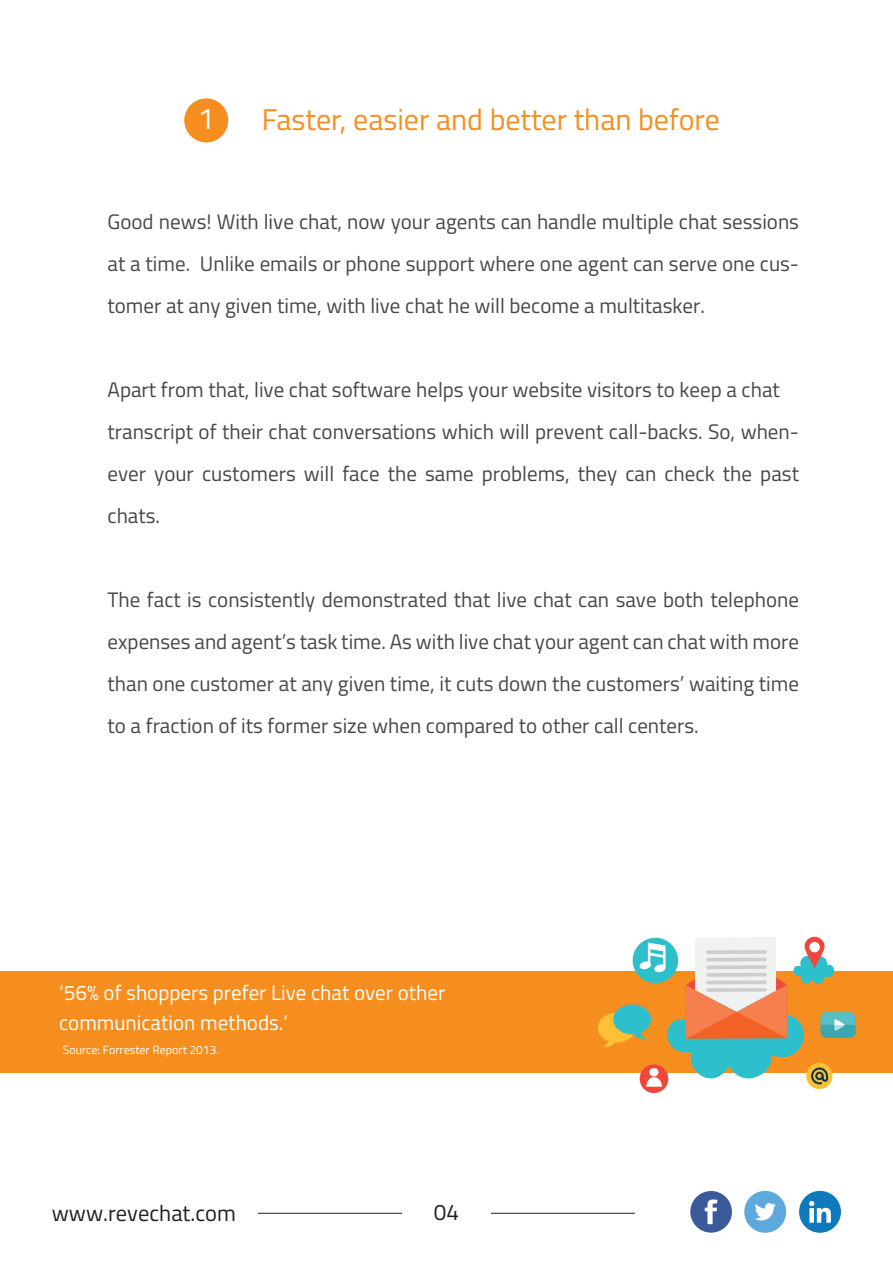
<style>
.page{position:relative;width:893px;height:1263px;background:#fff}
.page>*{position:absolute;margin:0;border:0;box-sizing:border-box;transform-origin:0 0}
.t1{font:30px "Titillium";color:#f58e1e}
.t2{font:30px "Titillium";color:#fff}
.t3{font:22.5px "Titillium";color:#231f20}
.t4{font:21px/42px "Titillium";color:#464748;text-align:justify}
.t5{font:21px/30px "Titillium";color:#fff}
.t6{font:12px "Titillium";color:#fff}
</style>
<div class="page">
<div style="left:184px;top:98px;width:44px;height:44px;background:#f58e1e;border-radius:50%"></div>
<div style="left:0;top:971px;width:893px;height:102px;background:#f58e1e"></div>
<div style="left:640px;top:1064px;width:28px;height:29px;background:#ef473d;border-radius:50%"></div>
<div style="left:806px;top:1063px;width:26px;height:26px;background:#fec135;border-radius:50%"></div>
<svg style="left:598px;top:937px;width:257px;height:150px"></svg>
<div style="left:690px;top:1191px;width:42px;height:41px;background:#3a5a99;border-radius:50%"></div>
<svg style="left:705px;top:1199px;width:12px;height:25px"></svg>
<div style="left:799px;top:1191px;width:42px;height:42px;background:#0e7abb;border-radius:21px"></div>
<svg style="left:809px;top:1201px;width:22px;height:22px"></svg>
<div style="left:744px;top:1191px;width:42px;height:42px;background:#5da9dc;border-radius:21px"></div>
<svg style="left:755px;top:1203px;width:21px;height:17px"></svg>
<hr style="left:258px;top:1213px;width:144px;height:1px;background:#231f20">
<hr style="left:491px;top:1213px;width:144px;height:1px;background:#231f20">
<h1 class="t2" style="left:198px;top:96px;width:18px">1</h1>
<h1 class="t1" style="left:262px;top:98px;width:460px">Faster, easier and better than before</h1>
<p class="t4" style="left:108px;top:200px;width:693px">Good news! With live chat, now your agents can handle multiple chat sessions at a time. Unlike emails or phone support where one agent can serve one cus&shy;tomer at any given time, with live chat he will become a multitasker.</p>
<p class="t4" style="left:108px;top:368px;width:693px;text-align:left">Apart from that, live chat software helps your website visitors to keep a chat transcript of their chat conversations which will prevent call-backs. So, when&shy;ever your customers will face the same problems, they can check the past chats.</p>
<p class="t4" style="left:108px;top:578px;width:693px">The fact is consistently demonstrated that live chat can save both telephone expenses and agent’s task time. As with live chat your agent can chat with more than one customer at any given time, it cuts down the customers’ waiting time to a fraction of its former size when compared to other call centers.</p>
<p class="t5" style="left:59px;top:977px;width:388px">‘56% of shoppers prefer Live chat over other communication methods.’</p>
<p class="t6" style="left:63px;top:1040px;width:158px">Source: Forrester Report 2013.</p>
<p class="t3" style="left:52px;top:1196px;width:186px">www.revechat.com</p>
<p class="t3" style="left:434px;top:1196px;width:27px">04</p>
</div>
